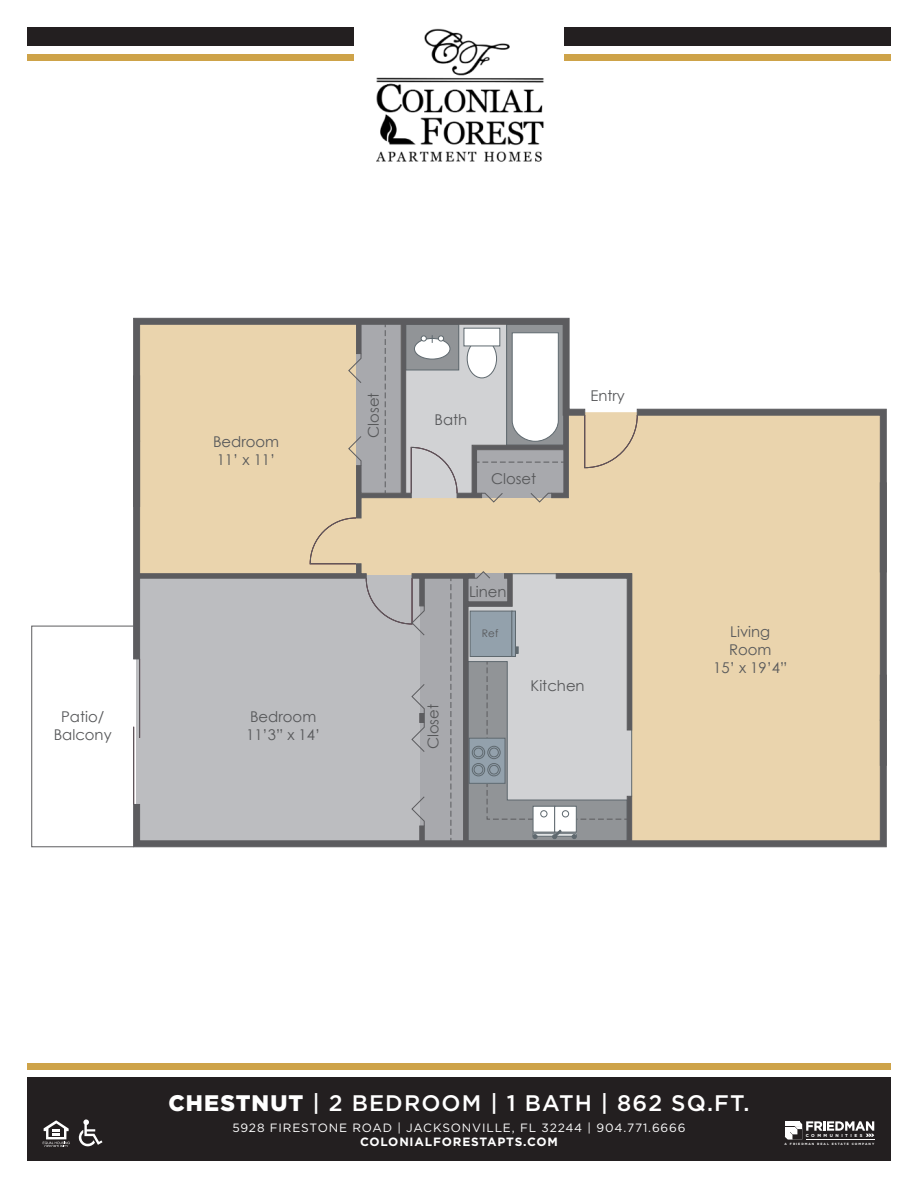
<style>
.page{position:relative;width:918px;height:1188px;background:#fff}
.page>*{position:absolute;margin:0;border:0;box-sizing:border-box;transform-origin:0 0}
.t1{font:500 22.5px "Gotham";letter-spacing:.05em;color:#fff}
.t2{font:14.85px/17.9px "Century Gothic";color:#57585a;text-align:center}
.t3{font:12px "Gotham";letter-spacing:.07em;color:#fff}
.t4{font:700 12px "Gotham";letter-spacing:.07em;color:#fff}
.t5{font:10.35px "Century Gothic";color:#57585a}
.t6{font:700 4.35px "Gotham";letter-spacing:.58em;color:#fff}
.t7{font:700 3.15px "Gotham";letter-spacing:.32em;color:#fff}
.s1{font-weight:900}
</style>
<div class="page">
<div style="left:27px;top:1078px;width:864px;height:83px;background:#231f20"></div>
<div style="left:27px;top:1063px;width:864px;height:7px;background:#cea349"></div>
<div style="left:27px;top:27px;width:864px;height:18px;background:#231f20"></div>
<div style="left:27px;top:54px;width:864px;height:7px;background:#cea349"></div>
<svg style="left:43px;top:1120px;width:27px;height:26px"></svg>
<svg style="left:79px;top:1119px;width:23px;height:27px"></svg>
<img style="left:355px;top:27px;width:208px;height:135px">
<svg style="left:785px;top:1121px;width:89px;height:19px"></svg>
<div style="left:31px;top:626px;width:103px;height:221px;border:1px solid #5c5c5f"></div>
<svg style="left:133px;top:318px;width:437px;height:90px"></svg>
<svg style="left:133px;top:408px;width:754px;height:439px"></svg>
<p class="t2" style="left:213px;top:433px;width:68px;text-align:left">Bedroom<br>11’ x 11’</p>
<p class="t2" style="left:54px;top:708px;width:59px">Patio/<br>Balcony</p>
<p class="t2" style="left:246px;top:708px;width:76px;text-align:left">Bedroom<br>11’3” x 14’</p>
<p class="t2" style="left:364px;top:438px;width:47px;rotate:-90deg">Closet</p>
<p class="t2" style="left:435px;top:411px;width:34px">Bath</p>
<p class="t2" style="left:491px;top:470px;width:47px">Closet</p>
<p class="t2" style="left:590px;top:386px;width:36px">Entry</p>
<p class="t2" style="left:424px;top:749px;width:47px;rotate:-90deg">Closet</p>
<p class="t2" style="left:469px;top:583px;width:39px">Linen</p>
<p class="t5" style="left:482px;top:627px;width:18px">Ref</p>
<p class="t2" style="left:531px;top:677px;width:56px">Kitchen</p>
<p class="t2" style="left:713px;top:622px;width:76px">Living<br>Room<br>15’ x 19’4”</p>
<p class="t1" style="left:168px;top:1088px;width:583px"><span class="s1">CHESTNUT</span> | 2 BEDROOM | 1 BATH | 862 SQ.FT.</p>
<p class="t3" style="left:232px;top:1120px;width:455px">5928 FIRESTONE ROAD | JACKSONVILLE, FL 32244 | 904.771.6666</p>
<p class="t4" style="left:360px;top:1134px;width:199px">COLONIALFORESTAPTS.COM</p>
<p class="t7" style="left:785px;top:1142px;width:91px">A FRIEDMAN REAL ESTATE COMPANY</p>
<p class="t6" style="left:806px;top:1132px;width:58px">COMMUNITIES</p>
</div>
